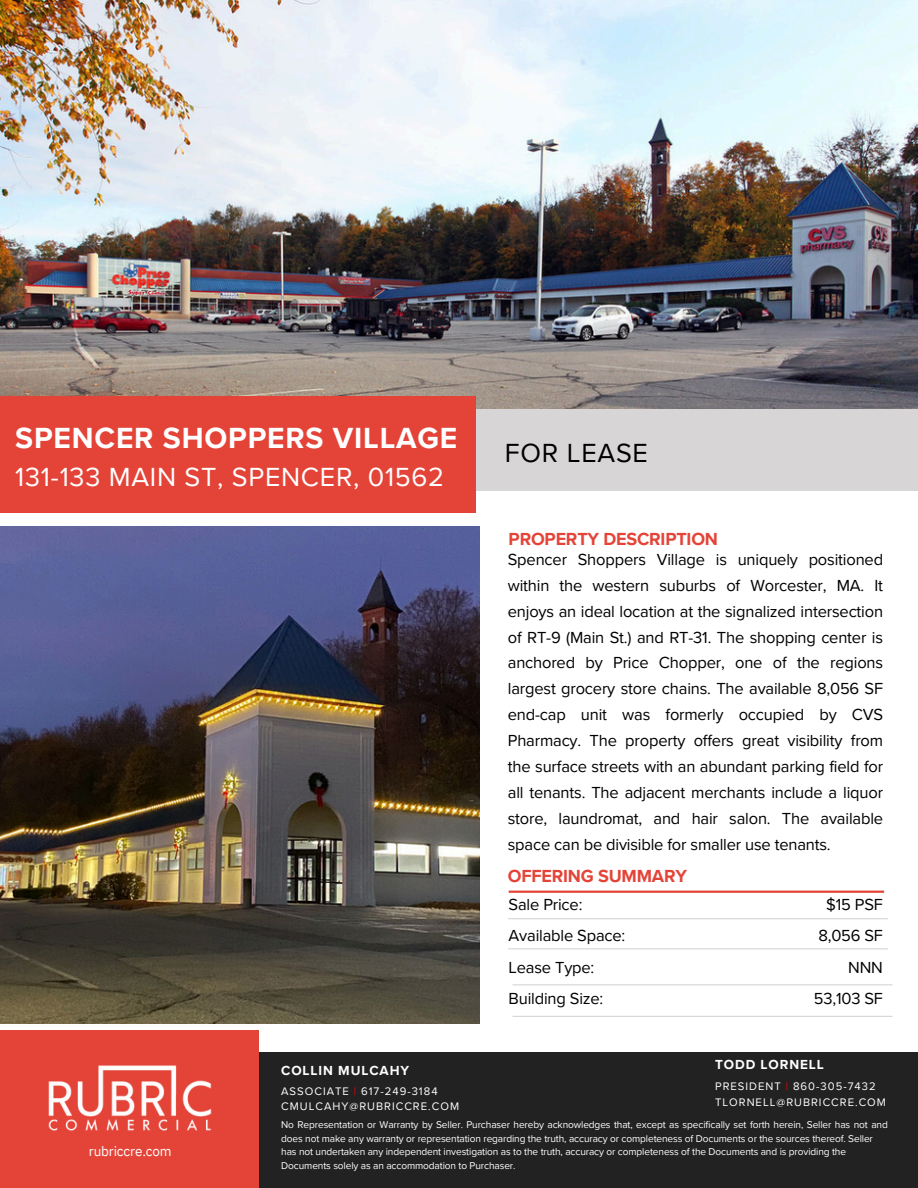
<style>
.page{position:relative;width:918px;height:1188px;background:#fff}
.page>*{position:absolute;margin:0;border:0;box-sizing:border-box;transform-origin:0 0}
.t1{font:700 30px "Proxima Nova";letter-spacing:.025em;color:#fff}
.t2{font:27px "Proxima Nova";letter-spacing:.025em;color:#fff}
.t3{font:27px "Proxima Nova";letter-spacing:.03em;color:#000}
.t4{font:700 18px "Proxima Nova";letter-spacing:-.01em;color:#e44438}
.t5{font:16.5px/25.8px "Proxima Nova";letter-spacing:-.01em;color:#000}
.t6{font:700 13.5px "Proxima Nova";letter-spacing:.065em;color:#fff}
.t7{font:13.5px "IBM Plex Sans";letter-spacing:-.01em;color:#fff}
.t8{font:11.25px/15.8px "Proxima Nova";letter-spacing:.09em;color:#fff}
.t9{font:10.2px/14.4px "Proxima Nova";letter-spacing:-.01em;color:#fff}
.s1{color:#f00}
</style>
<div class="page">
<img style="left:0;top:527px;width:480px;height:496px">
<img style="left:0;top:0;width:918px;height:410px">
<div style="left:0;top:1053px;width:918px;height:135px;background:#222"></div>
<div style="left:0;top:1030px;width:259px;height:158px;background:#e44438"></div>
<img style="left:48px;top:1065px;width:164px;height:66px">
<div style="left:0;top:410px;width:918px;height:81px;background:#d7d5d5"></div>
<div style="left:0;top:397px;width:475px;height:116px;background:#e44438"></div>
<hr style="left:509px;top:891px;width:375px;height:2px;background:#e44438">
<hr style="left:508px;top:918px;width:380px;height:1px;background:#d7d5d5">
<hr style="left:508px;top:948px;width:380px;height:1px;background:#d7d5d5">
<hr style="left:513px;top:984px;width:379px;height:1px;background:#d7d5d5">
<hr style="left:513px;top:1016px;width:379px;height:1px;background:#d7d5d5">
<p class="t1" style="left:15px;top:421px;width:444px">SPENCER SHOPPERS VILLAGE</p>
<p class="t2" style="left:15px;top:461px;width:430px">131-133 MAIN ST, SPENCER, 01562</p>
<p class="t6" style="left:281px;top:1063px;width:129px">COLLIN MULCAHY</p>
<p class="t8" style="left:281px;top:1084px;width:179px;line-height:15px">ASSOCIATE <span class="s1">|</span> 617-249-3184<br>CMULCAHY@RUBRICCRE.COM</p>
<p class="t3" style="left:505px;top:437px;width:145px">FOR LEASE</p>
<p class="t4" style="left:509px;top:529px;width:211px">PROPERTY DESCRIPTION</p>
<p class="t5" style="left:508px;top:547px;width:377px;text-align:justify">Spencer Shoppers Village is uniquely positioned within the western suburbs of Worcester, MA. It enjoys an ideal location at the signalized intersection of RT-9 (Main St.) and RT-31. The shopping center is anchored by Price Chopper, one of the regions largest grocery store chains. The available 8,056 SF end-cap unit was formerly occupied by CVS Pharmacy. The property offers great visibility from the surface streets with an abundant parking field for all tenants. The adjacent merchants include a liquor store, laundromat, and hair salon. The available space can be divisible for smaller use tenants.</p>
<h1 class="t4" style="left:508px;top:865px;width:181px">OFFERING SUMMARY</h1>
<p class="t5" style="left:509px;top:889px;width:118px;line-height:31.5px">Sale Price:<br>Available Space:<br>Lease Type:<br>Building Size:</p>
<h1 class="t5" style="left:814px;top:889px;width:71px;line-height:31.5px;text-align:right">$15 PSF<br>8,056 SF<br>NNN<br>53,103 SF</h1>
<h4 class="t6" style="left:715px;top:1057px;width:110px">TODD LORNELL</h4>
<h3 class="t8" style="left:715px;top:1079px;width:172px">PRESIDENT <span class="s1">|</span> 860-305-7432<br>TLORNELL@RUBRICCRE.COM</h3>
<p class="t7" style="left:89px;top:1142px;width:84px">rubriccre.com</p>
<h2 class="t9" style="left:281px;top:1118px;width:608px">No Representation or Warranty by Seller. Purchaser hereby acknowledges that, except as specifically set forth herein, Seller has not and does not make any warranty or representation regarding the truth, accuracy or completeness of Documents or the sources thereof. Seller</h2>
<h4 class="t9" style="left:281px;top:1145px;width:566px">has not undertaken any independent investigation as to the truth, accuracy or completeness of the Documents and is providing the</h4>
<h2 class="t9" style="left:281px;top:1159px;width:236px">Documents solely as an accommodation to Purchaser.</h2>
</div>
